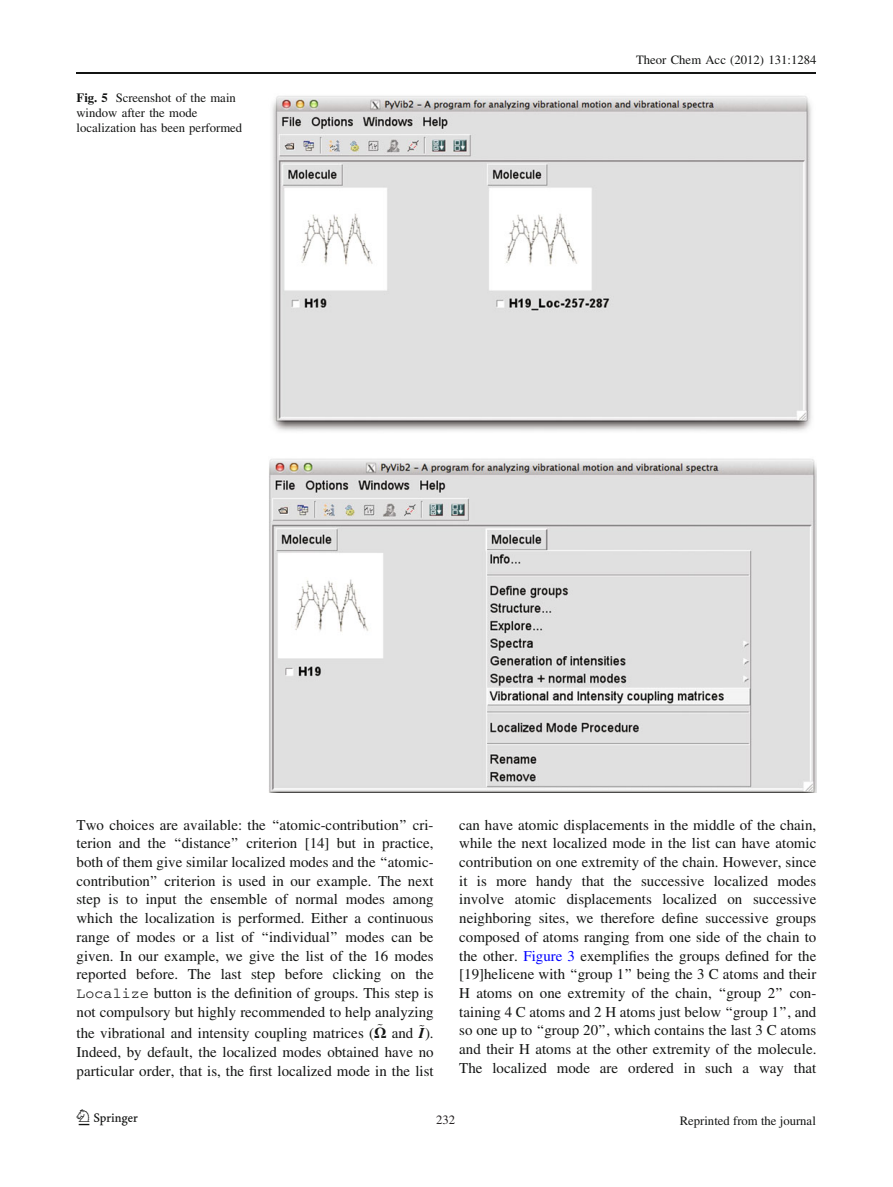
<style>
.page{position:relative;width:893px;height:1187px;background:#fff}
.page>*{position:absolute;margin:0;border:0;box-sizing:border-box;transform-origin:0 0}
.t1{font:22.35px "Adv SPRING R";color:#131413}
.t2{font:15px/18.8px "Adv P Times";color:#131413;text-align:justify}
.t3{font:12.75px/15px "Adv P Times";color:#131413}
.t4{font:12.75px "Adv P Times";color:#231f20}
.s1{font-family:"Adv P Times B"}
.s2{font-family:"Adv P Courier"}
.s3{font-family:"Adv PSMP11"}
.s4{font-family:"Adv P Times BI"}
.s5{color:#00f}
</style>
<div class="page">
<img style="left:269px;top:96px;width:547px;height:696px">
<hr style="left:77px;top:72px;width:739px;height:2px;background:#131413">
<p class="t3" style="left:77px;top:91px;width:167px"><span class="s1">Fig. 5</span> Screenshot of the main window after the mode localization has been performed</p>
<p class="t3" style="left:636px;top:54px;width:182px">Theor Chem Acc (2012) 131:1284</p>
<p class="t2" style="left:77px;top:817px;width:359px">Two choices are available: the ‘‘atomic-contribution’’ cri&shy;terion and the ‘‘distance’’ criterion [14] but in practice, both of them give similar localized modes and the ‘‘atomic&shy;contribution’’ criterion is used in our example. The next step is to input the ensemble of normal modes among which the localization is performed. Either a continuous range of modes or a list of ‘‘individual’’ modes can be given. In our example, we give the list of the 16 modes reported before. The last step before clicking on the <span class="s2">Localize</span> button is the definition of groups. This step is not compulsory but highly recommended to help analyzing</p>
<p class="t2" style="left:77px;top:1025px;width:359px">the vibrational and intensity coupling matrices (<span class="s3">X</span><sup>~</sup> and <sup>~</sup><span class="s4">I</span>).<br>Indeed, by default, the localized modes obtained have no particular order, that is, the first localized mode in the list</p>
<p class="t2" style="left:459px;top:816px;width:359px">can have atomic displacements in the middle of the chain, while the next localized mode in the list can have atomic contribution on one extremity of the chain. However, since it is more handy that the successive localized modes involve atomic displacements localized on successive neighboring sites, we therefore define successive groups composed of atoms ranging from one side of the chain to the other. <span class="s5">Figure 3</span> exemplifies the groups defined for the [19]helicene with ‘‘group 1’’ being the 3 C atoms and their H atoms on one extremity of the chain, ‘‘group 2’’ con&shy;taining 4 C atoms and 2 H atoms just below ‘‘group 1’’, and so one up to ‘‘group 20’’, which contains the last 3 C atoms and their H atoms at the other extremity of the molecule.<br>The localized mode are ordered in such a way that</p>
<h1 class="t1" style="left:79px;top:1109px;width:61px">123</h1>
<p class="t4" style="left:436px;top:1114px;width:21px">232</p>
<p class="t3" style="left:680px;top:1114px;width:138px">Reprinted from the journal</p>
</div>
